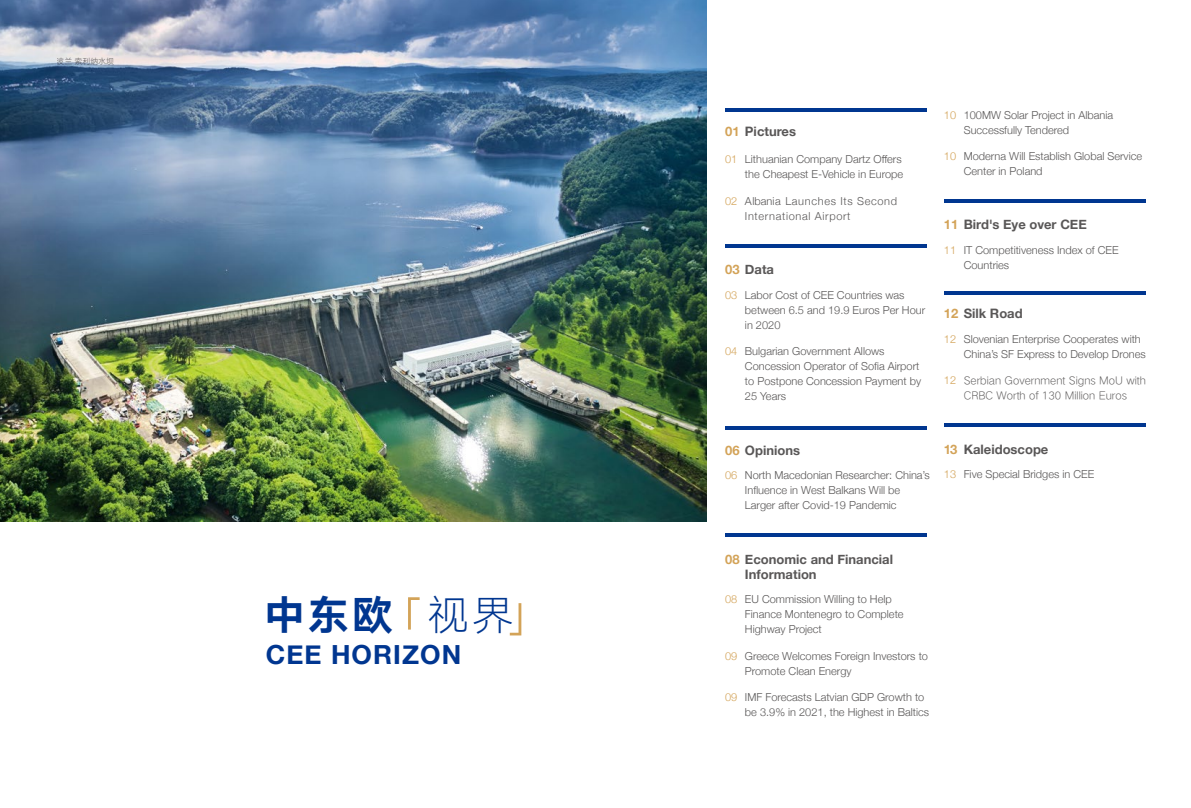
<style>
.page{position:relative;width:1191px;height:808px;background:#fff}
.page>*{position:absolute;margin:0;border:0;box-sizing:border-box;transform-origin:0 0}
.t1{font:41.6px "HY Qi Hei HZS";color:#003690}
.t2{font:700 26.3px "Helvetica Neue";letter-spacing:.04em;color:#003690}
.t3{font:700 13px/15px "Helvetica Neue";color:#595757}
.t4{font:300 11px/15px "Helvetica Neue";color:#595757}
.t5{font:11px/15px "HY Qi Hei DZS";color:#595757;text-align:center}
.t6{font:300 11px/15px "Helvetica Neue";letter-spacing:.06em;color:#595757}
.t7{font:8px "HY Qi Hei DZS";letter-spacing:-.02em;color:#595757}
.s1{font-family:"HY Qi Hei DZS"}
.s2{color:#d3a358}
.s3{font-family:"Helvetica Neue";font-weight:300;color:#d3a358}
</style>
<div class="page">
<img style="left:0;top:0;width:706px;height:522px">
<svg style="left:408px;top:597px;width:11px;height:32px"></svg>
<svg style="left:510px;top:603px;width:11px;height:32px"></svg>
<hr style="left:725px;top:108px;width:201px;height:3px;background:#003690">
<hr style="left:725px;top:244px;width:201px;height:4px;background:#003690">
<hr style="left:725px;top:427px;width:201px;height:3px;background:#003690">
<hr style="left:725px;top:534px;width:201px;height:3px;background:#003690">
<hr style="left:944px;top:199px;width:201px;height:4px;background:#003690">
<hr style="left:944px;top:291px;width:201px;height:4px;background:#003690">
<hr style="left:944px;top:424px;width:201px;height:3px;background:#003690">
<p class="t7" style="left:57px;top:56px;width:59px">波兰 索利纳水坝</p>
<h1 class="t1" style="left:264px;top:585px;width:251px">中东欧 <span class="s1">视界</span></h1>
<h2 class="t2" style="left:266px;top:634px;width:197px">CEE HORIZON</h2>
<p class="t3" style="left:725px;top:124px;width:72px"><span class="s2">01</span> Pictures</p>
<p class="t4" style="left:725px;top:151px;width:179px;text-align:right"><span class="s2">01</span> Lithuanian Company Dartz Offers the Cheapest E-Vehicle in Europe</p>
<p class="t6" style="left:745px;top:193px;width:154px;text-indent:-20px"><span class="s2">02</span> Albania Launches Its Second<br>International Airport</p>
<p class="t3" style="left:725px;top:262px;width:50px"><span class="s2">03</span> Data</p>
<p class="t4" style="left:745px;top:287px;width:182px;text-indent:-20px"><span class="s2">03</span> Labor Cost of CEE Countries was between 6.5 and 19.9 Euros Per Hour in 2020</p>
<p class="t4" style="left:745px;top:343px;width:178px;text-indent:-20px"><span class="s2">04</span> Bulgarian Government Allows<br>Concession Operator of Sofia Airport to Postpone Concession Payment by<br>25 Years</p>
<p class="t4" style="left:963px;top:106px;width:151px;text-indent:-20px"><span class="s2">10</span> 100MW Solar Project in Albania<br>Successfully Tendered</p>
<p class="t4" style="left:963px;top:148px;width:180px;text-indent:-20px"><span class="s2">10</span> Moderna Will Establish Global Service<br>Center in Poland</p>
<p class="t3" style="left:944px;top:218px;width:144px"><span class="s2">11</span> Bird's Eye over CEE</p>
<p class="t4" style="left:963px;top:242px;width:156px;text-indent:-20px"><span class="s2">11</span> IT Competitiveness Index of CEE<br>Countries</p>
<p class="t3" style="left:944px;top:307px;width:80px"><span class="s2">12</span> Silk Road</p>
<p class="t4" style="left:963px;top:331px;width:183px;text-indent:-20px"><span class="s2">12</span> Slovenian Enterprise Cooperates with<br>China’s SF Express to Develop Drones</p>
<p class="t5" style="left:944px;top:373px;width:203px"><span class="s3">12</span> Serbian Government Signs MoU with<br>CRBC Worth of 130 Million Euros</p>
<p class="t3" style="left:725px;top:443px;width:76px"><span class="s2">06</span> Opinions</p>
<p class="t4" style="left:745px;top:467px;width:186px;text-indent:-20px"><span class="s2">06</span> North Macedonian Researcher: China’s<br>Influence in West Balkans Will be<br>Larger after Covid-19 Pandemic</p>
<p class="t3" style="left:944px;top:442px;width:106px"><span class="s2">13</span> Kaleidoscope</p>
<p class="t4" style="left:944px;top:466px;width:152px"><span class="s2">13</span> Five Special Bridges in CEE</p>
<p class="t3" style="left:745px;top:552px;width:149px;text-indent:-20px"><span class="s2">08</span> Economic and Financial<br>Information</p>
<p class="t4" style="left:745px;top:591px;width:160px;text-indent:-20px"><span class="s2">08</span> EU Commission Willing to Help<br>Finance Montenegro to Complete<br>Highway Project</p>
<p class="t4" style="left:745px;top:647px;width:184px;text-indent:-20px"><span class="s2">09</span> Greece Welcomes Foreign Investors to<br>Promote Clean Energy</p>
<p class="t4" style="left:745px;top:689px;width:186px;text-indent:-20px"><span class="s2">09</span> IMF Forecasts Latvian GDP Growth to be 3.9% in 2021, the Highest in Baltics</p>
</div>
